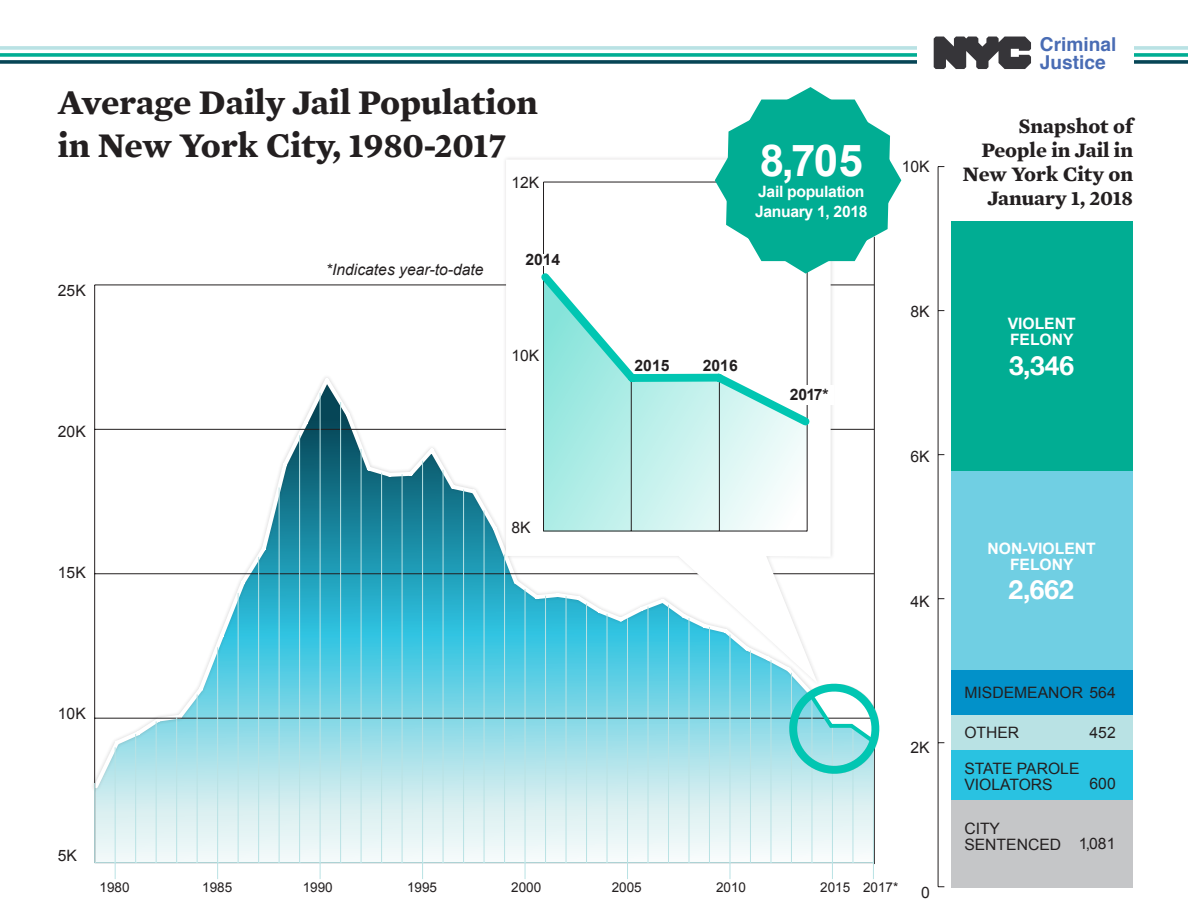
<style>
.page{position:relative;width:1188px;height:918px;background:#fff}
.page>*{position:absolute;margin:0;border:0;box-sizing:border-box;transform-origin:0 0}
._1_Endnotes_Para{font:700 43.95px "Arial";color:#fff}
.t1{font:700 35.25px/42.5px "Mercury Text G2";color:#231f20}
.t2{font:700 26.4px "Helvetica Neue";color:#fff}
.t3{font:700 21px/24px "Mercury Text G2";color:#231f20;text-align:right}
.t4{font:700 19.05px/18px "Helvetica";color:#496cb4}
._1_Endnotes_Para-2{font:15.75px/16.2px "Arial";color:#231f20}
._1_Endnotes_Para-3{font:700 15.75px/16.2px "Arial";color:#fff}
._1_Endnotes_Para-4{font:700 15.75px/19.6px "Arial";letter-spacing:-.02em;color:#fff}
.t5{font:italic 15.75px "Arial";color:#231f20}
._1_Endnotes_Para-5{font:700 15.75px "Arial";color:#231f20}
._1_Endnotes_Para-6{font:13.5px "Arial";color:#231f20}
</style>
<div class="page">
<hr style="left:874px;top:237px;width:1px;height:627px;background:#231f20">
<svg style="left:0;top:60px;width:1188px;height:4px;background:#1f5767"></svg>
<svg style="left:0;top:53px;width:1188px;height:4px;background:#1ab59d"></svg>
<hr style="left:0;top:46px;width:1188px;height:4px;background:#c2e5e7">
<div style="left:917px;top:16px;width:216px;height:74px;background:#fff"></div>
<svg style="left:934px;top:37px;width:97px;height:32px"></svg>
<div style="left:951px;top:221px;width:182px;height:250px;background:#01ad93"></div>
<hr style="left:938px;top:167px;width:1px;height:720px;background:#231f20">
<div style="left:951px;top:471px;width:182px;height:199px;background:#70cfe3"></div>
<div style="left:951px;top:714px;width:182px;height:37px;background:#b9e2e4"></div>
<div style="left:951px;top:670px;width:182px;height:45px;background:#0291c9"></div>
<div style="left:951px;top:751px;width:182px;height:50px;background:#29c2e1"></div>
<div style="left:951px;top:801px;width:182px;height:87px;background:#c5c6c8"></div>
<svg style="left:95px;top:381px;width:779px;height:481px"></svg>
<svg style="left:93px;top:375px;width:722px;height:417px"></svg>
<hr style="left:94px;top:285px;width:1px;height:578px;background:#231f20">
<hr style="left:95px;top:718px;width:779px;height:1px;background:#231f20">
<hr style="left:95px;top:574px;width:779px;height:1px;background:#231f20">
<hr style="left:95px;top:429px;width:779px;height:1px;background:#231f20">
<hr style="left:95px;top:285px;width:779px;height:1px;background:#231f20">
<hr style="left:95px;top:862px;width:778px;height:1px;background:#b9e2e4">
<hr style="left:94px;top:783px;width:1px;height:80px;background:#b9e2e4">
<hr style="left:115px;top:747px;width:1px;height:132px;background:#b9e2e4">
<hr style="left:135px;top:734px;width:1px;height:129px;background:#b9e2e4">
<hr style="left:156px;top:721px;width:1px;height:142px;background:#b9e2e4">
<hr style="left:176px;top:717px;width:1px;height:146px;background:#b9e2e4">
<hr style="left:197px;top:695px;width:1px;height:168px;background:#b9e2e4">
<hr style="left:217px;top:647px;width:1px;height:232px;background:#b9e2e4">
<hr style="left:238px;top:593px;width:1px;height:270px;background:#b9e2e4">
<hr style="left:258px;top:557px;width:1px;height:306px;background:#b9e2e4">
<hr style="left:279px;top:488px;width:1px;height:375px;background:#b9e2e4">
<hr style="left:299px;top:435px;width:1px;height:428px;background:#b9e2e4">
<hr style="left:320px;top:393px;width:1px;height:486px;background:#b9e2e4">
<hr style="left:340px;top:402px;width:1px;height:461px;background:#b9e2e4">
<hr style="left:361px;top:449px;width:1px;height:414px;background:#b9e2e4">
<hr style="left:381px;top:473px;width:1px;height:390px;background:#b9e2e4">
<hr style="left:402px;top:474px;width:1px;height:389px;background:#b9e2e4">
<hr style="left:422px;top:461px;width:1px;height:418px;background:#b9e2e4">
<hr style="left:443px;top:470px;width:1px;height:393px;background:#b9e2e4">
<hr style="left:463px;top:490px;width:1px;height:373px;background:#b9e2e4">
<hr style="left:484px;top:510px;width:1px;height:353px;background:#b9e2e4">
<hr style="left:504px;top:554px;width:1px;height:309px;background:#b9e2e4">
<hr style="left:525px;top:589px;width:1px;height:290px;background:#b9e2e4">
<hr style="left:545px;top:596px;width:1px;height:267px;background:#b9e2e4">
<hr style="left:566px;top:596px;width:1px;height:267px;background:#b9e2e4">
<hr style="left:586px;top:603px;width:1px;height:260px;background:#b9e2e4">
<hr style="left:607px;top:614px;width:1px;height:249px;background:#b9e2e4">
<hr style="left:627px;top:618px;width:1px;height:261px;background:#b9e2e4">
<hr style="left:648px;top:607px;width:1px;height:256px;background:#b9e2e4">
<hr style="left:668px;top:605px;width:1px;height:258px;background:#b9e2e4">
<hr style="left:689px;top:618px;width:1px;height:245px;background:#b9e2e4">
<hr style="left:709px;top:627px;width:1px;height:236px;background:#b9e2e4">
<hr style="left:730px;top:635px;width:1px;height:244px;background:#b9e2e4">
<hr style="left:750px;top:651px;width:1px;height:212px;background:#b9e2e4">
<hr style="left:771px;top:660px;width:1px;height:203px;background:#b9e2e4">
<hr style="left:791px;top:673px;width:1px;height:190px;background:#b9e2e4">
<hr style="left:812px;top:696px;width:1px;height:167px;background:#b9e2e4">
<hr style="left:832px;top:725px;width:1px;height:154px;background:#b9e2e4">
<hr style="left:853px;top:729px;width:1px;height:134px;background:#b9e2e4">
<hr style="left:873px;top:743px;width:1px;height:136px;background:#b9e2e4">
<svg style="left:789px;top:672px;width:91px;height:113px"></svg>
<div style="left:502px;top:155px;width:333px;height:532px;background:#231f20;opacity:.15"></div>
<svg style="left:506px;top:160px;width:325px;height:524px"></svg>
<svg style="left:544px;top:432px;width:263px;height:99px;background:#cdf2ee"></svg>
<hr style="left:543px;top:531px;width:264px;height:1px;background:#231f20">
<hr style="left:631px;top:378px;width:1px;height:153px;background:#231f20">
<hr style="left:719px;top:378px;width:1px;height:153px;background:#231f20">
<hr style="left:807px;top:182px;width:1px;height:349px;background:#231f20">
<hr style="left:543px;top:182px;width:1px;height:349px;background:#231f20">
<hr style="left:544px;top:182px;width:263px;height:1px;background:#231f20">
<svg style="left:534px;top:266px;width:282px;height:166px"></svg>
<div style="left:525px;top:254px;width:35px;height:11px;background:#fff"></div>
<div style="left:635px;top:360px;width:34px;height:11px;background:#fff"></div>
<div style="left:703px;top:360px;width:35px;height:11px;background:#fff"></div>
<div style="left:786px;top:385px;width:48px;height:19px;background:#fff"></div>
<svg style="left:715px;top:87px;width:186px;height:187px"></svg>
<p class="t1" style="left:58px;top:81px;width:481px">Average Daily Jail Population in New York City, 1980-2017</p>
<p class="_1_Endnotes_Para-2" style="left:58px;top:282px;width:29px">25K</p>
<p class="_1_Endnotes_Para-2" style="left:58px;top:423px;width:29px">20K</p>
<p class="_1_Endnotes_Para-2" style="left:58px;top:565px;width:29px">15K</p>
<p class="_1_Endnotes_Para-2" style="left:58px;top:706px;width:29px">10K</p>
<p class="_1_Endnotes_Para-2" style="left:58px;top:847px;width:21px">5K</p>
<p class="t5" style="left:326px;top:260px;width:159px">*Indicates year-to-date</p>
<p class="_1_Endnotes_Para-2" style="left:511px;top:174px;width:29px">12K</p>
<p class="_1_Endnotes_Para-5" style="left:525px;top:249px;width:36px">2014</p>
<p class="_1_Endnotes_Para-2" style="left:511px;top:347px;width:29px">10K</p>
<p class="_1_Endnotes_Para-2" style="left:511px;top:520px;width:21px">8K</p>
<p class="_1_Endnotes_Para" style="left:760px;top:131px;width:104px">8,705</p>
<p class="_1_Endnotes_Para-4" style="left:755px;top:182px;width:114px">Jail population<br>January 1, 2018</p>
<p class="_1_Endnotes_Para-5" style="left:635px;top:355px;width:36px">2015</p>
<p class="_1_Endnotes_Para-5" style="left:703px;top:355px;width:36px">2016</p>
<p class="_1_Endnotes_Para-5" style="left:790px;top:384px;width:40px">2017*</p>
<p class="_1_Endnotes_Para-2" style="left:902px;top:158px;width:29px">10K</p>
<p class="_1_Endnotes_Para-2" style="left:911px;top:304px;width:21px">8K</p>
<p class="_1_Endnotes_Para-2" style="left:911px;top:449px;width:21px">6K</p>
<p class="_1_Endnotes_Para-2" style="left:911px;top:594px;width:21px">4K</p>
<p class="_1_Endnotes_Para-2" style="left:911px;top:739px;width:21px">2K</p>
<p class="_1_Endnotes_Para-6" style="left:100px;top:879px;width:32px">1980</p>
<p class="_1_Endnotes_Para-6" style="left:202px;top:879px;width:32px">1985</p>
<p class="_1_Endnotes_Para-6" style="left:303px;top:879px;width:32px">1990</p>
<p class="_1_Endnotes_Para-6" style="left:407px;top:879px;width:32px">1995</p>
<p class="_1_Endnotes_Para-6" style="left:511px;top:879px;width:32px">2000</p>
<p class="_1_Endnotes_Para-6" style="left:612px;top:879px;width:32px">2005</p>
<p class="_1_Endnotes_Para-6" style="left:716px;top:879px;width:32px">2010</p>
<p class="_1_Endnotes_Para-6" style="left:820px;top:879px;width:80px">2015 2017*</p>
<p class="_1_Endnotes_Para-2" style="left:921px;top:884px;width:10px">0</p>
<p class="t4" style="left:1040px;top:36px;width:78px">Criminal<br>Justice</p>
<p class="t3" style="left:963px;top:114px;width:172px">Snapshot of<br>People in Jail in<br>New York City on<br>January 1, 2018</p>
<p class="_1_Endnotes_Para-3" style="left:1008px;top:316px;width:70px">VIOLENT<br>FELONY</p>
<p class="t2" style="left:1009px;top:345px;width:66px">3,346</p>
<p class="_1_Endnotes_Para-3" style="left:988px;top:540px;width:110px;text-align:center">NON-VIOLENT<br>FELONY</p>
<p class="t2" style="left:1008px;top:569px;width:67px">2,662</p>
<p class="_1_Endnotes_Para-2" style="left:965px;top:684px;width:153px">MISDEMEANOR 564</p>
<p class="_1_Endnotes_Para-2" style="left:964px;top:725px;width:56px">OTHER</p>
<p class="_1_Endnotes_Para-2" style="left:1090px;top:725px;width:28px">452</p>
<p class="_1_Endnotes_Para-2" style="left:964px;top:760px;width:117px">STATE PAROLE<br>VIOLATORS</p>
<p class="_1_Endnotes_Para-2" style="left:1090px;top:776px;width:28px">600</p>
<p class="_1_Endnotes_Para-2" style="left:964px;top:821px;width:98px">CITY<br>SENTENCED</p>
<p class="_1_Endnotes_Para-2" style="left:1079px;top:836px;width:38px">1,081</p>
</div>
